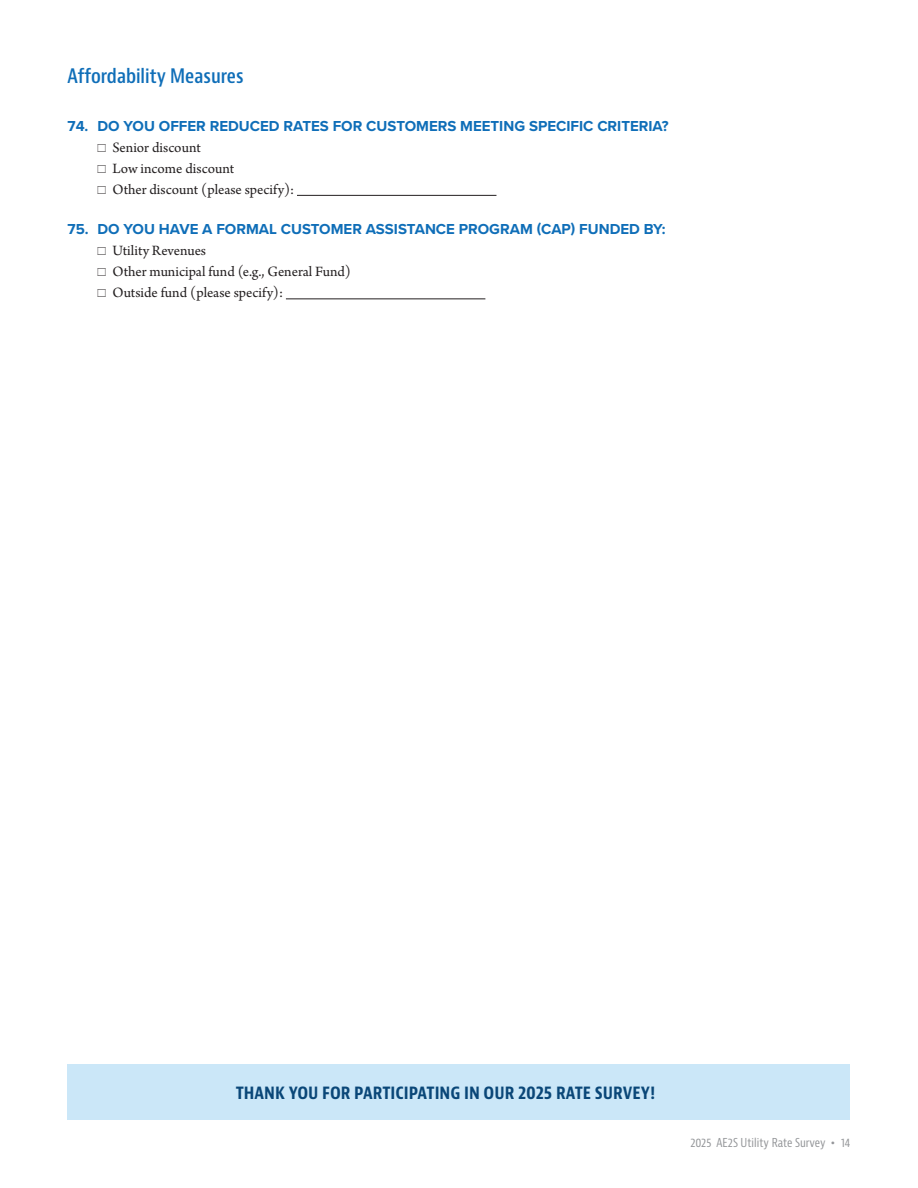
<style>
.page{position:relative;width:918px;height:1188px;background:#fff}
.page>*{position:absolute;margin:0;border:0;box-sizing:border-box;transform-origin:0 0}
.t1{font:600 condensed 19.5px "Bernino Sans";color:#0f6eb8}
.t2{font:700 condensed 18px "Bernina Sans";color:#0a4778}
.t3{font:15px/21px "Arno Pro";color:#231f20}
.t4{font:700 15px "Proxima Nova";color:#0f6eb8}
.t5{font:condensed 12px "Bernina Sans";color:#939598}
.s1{font-family:"Proxima Nova";font-weight:600;font-stretch:normal}
</style>
<div class="page">
<div style="left:68px;top:1064px;width:782px;height:56px;background:#cbe7f8"></div>
<hr style="left:297px;top:195px;width:199px;height:1px;background:#231f20">
<hr style="left:286px;top:298px;width:199px;height:1px;background:#231f20">
<h1 class="t1" style="left:68px;top:64px;width:178px">Affordability Measures</h1>
<p class="t4" style="left:68px;top:115px;width:603px">74. DO YOU OFFER REDUCED RATES FOR CUSTOMERS MEETING SPECIFIC CRITERIA?</p>
<p class="t3" style="left:112px;top:138px;width:183px">Senior discount<br>Low income discount<br>Other discount (please specify):</p>
<p class="t4" style="left:68px;top:218px;width:600px">75. DO YOU HAVE A FORMAL CUSTOMER ASSISTANCE PROGRAM (CAP) FUNDED BY:</p>
<p class="t3" style="left:112px;top:241px;width:240px">Utility Revenues<br>Other municipal fund (e.g., General Fund)<br>Outside fund (please specify):</p>
<p class="t2" style="left:236px;top:1082px;width:421px">THANK YOU FOR PARTICIPATING IN OUR 2025 RATE SURVEY!</p>
<p class="t5" style="left:690px;top:1136px;width:162px">2025 AE2S Utility Rate Survey <span class="s1">•</span> 14</p>
</div>
